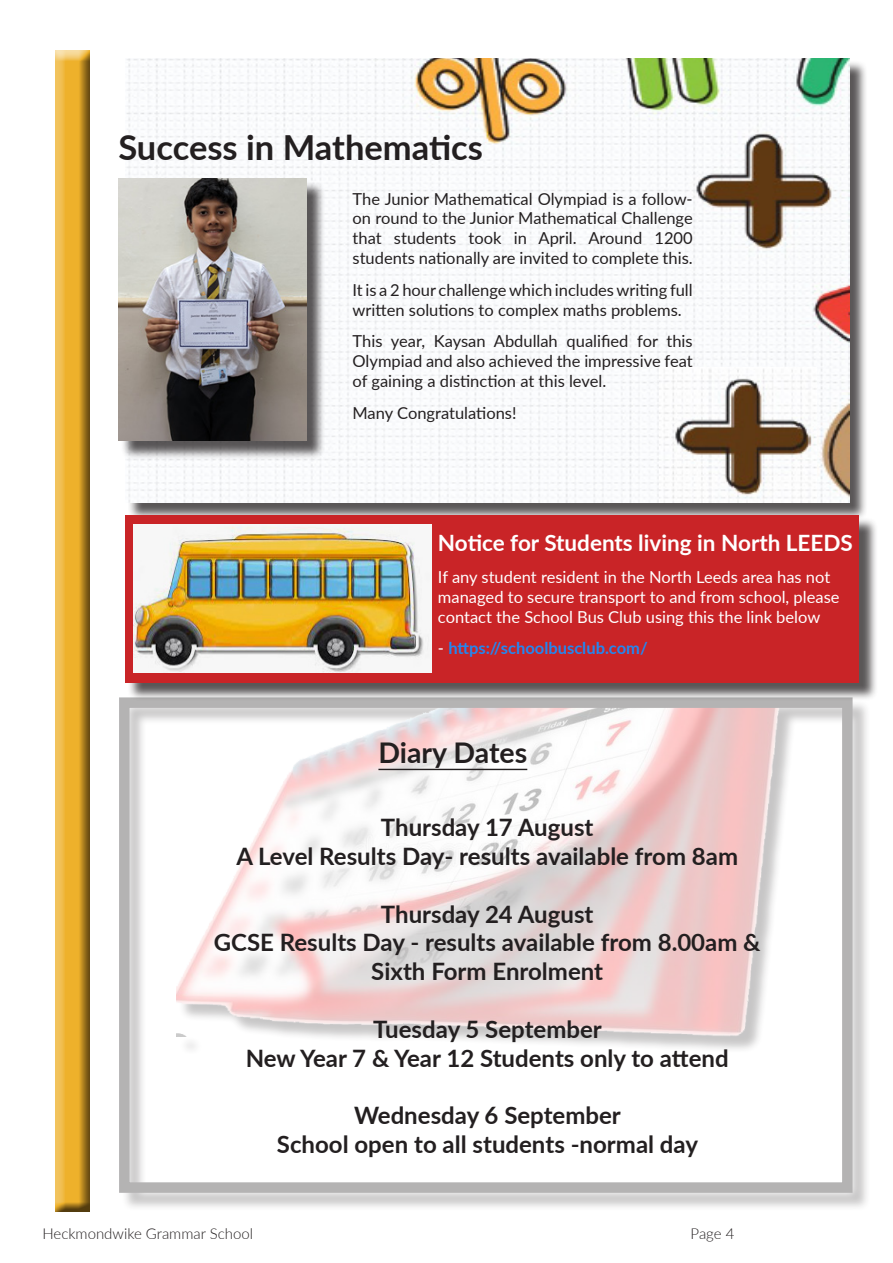
<style>
.page{position:relative;width:893px;height:1263px;background:#fff}
.page>*{position:absolute;margin:0;border:0;box-sizing:border-box;transform-origin:0 0}
.t1{font:700 34.5px "Lato";color:#231f20}
.t2{font:700 28.5px "Lato";color:#231f20}
.t3{font:700 24px "Lato";color:#231f20}
.t4{font:700 22.5px "Lato";color:#fff}
.t5{font:16.5px/19.8px "Lato";color:#231f20;text-align:justify}
.t6{font:16.5px/19.8px "Lato";color:#fff}
.t7{font:700 16.5px "Lato";color:#2387f0}
.t8{font:300 15px "Lato";color:#231f20}
.s1{font-weight:400;color:#fff}
</style>
<div class="page">
<div style="left:49px;top:51px;width:41px;height:1162px;background:#231f20;opacity:.75"></div>
<div style="left:128px;top:60px;width:739px;height:461px;background:#231f20;opacity:.75"></div>
<img style="left:125px;top:58px;width:724px;height:444px">
<div style="left:121px;top:181px;width:205px;height:278px;background:#231f20;opacity:.75"></div>
<img style="left:119px;top:179px;width:188px;height:262px">
<div style="left:121px;top:700px;width:750px;height:511px;background:#231f20;opacity:.75"></div>
<img style="left:176px;top:708px;width:612px;height:329px">
<hr style="left:378px;top:769px;width:149px;height:1px;background:#231f20">
<img style="left:659px;top:367px;width:158px;height:135px">
<div style="left:128px;top:517px;width:750px;height:184px;background:#231f20;opacity:.75"></div>
<div style="left:125px;top:514px;width:734px;height:168px;background:#c92427"></div>
<img style="left:134px;top:524px;width:298px;height:149px">
<p class="t1" style="left:118px;top:122px;width:366px">Success in Mathematics</p>
<p class="t5" style="left:353px;top:188px;width:342px">The Junior Mathematical Olympiad is a follow&shy;on round to the Junior Mathematical Challenge that students took in April. Around 1200 students nationally are invited to complete this.</p>
<p class="t5" style="left:353px;top:279px;width:342px">It is a 2 hour challenge which includes writing full written solutions to complex maths problems.</p>
<p class="t5" style="left:353px;top:331px;width:342px">This year, Kaysan Abdullah qualified for this Olympiad and also achieved the impressive feat of gaining a distinction at this level.</p>
<p class="t5" style="left:353px;top:402px;width:165px">Many Congratulations!</p>
<p class="t4" style="left:438px;top:526px;width:416px">Notice for Students living in North LEEDS</p>
<p class="t6" style="left:438px;top:566px;width:403px">If any student resident in the North Leeds area has not managed to secure transport to and from school, please contact the School Bus Club using this the link below</p>
<p class="t7" style="left:438px;top:636px;width:211px"><span class="s1">-</span> https://schoolbusclub.com/</p>
<p class="t2" style="left:378px;top:731px;width:150px">Diary Dates</p>
<p class="t3" style="left:381px;top:810px;width:214px">Thursday 17 August</p>
<p class="t3" style="left:236px;top:838px;width:503px">A Level Results Day- results available from 8am</p>
<p class="t3" style="left:381px;top:896px;width:214px">Thursday 24 August</p>
<p class="t3" style="left:214px;top:925px;width:548px">GCSE Results Day - results available from 8.00am &amp;</p>
<p class="t3" style="left:371px;top:954px;width:233px">Sixth Form Enrolment</p>
<p class="t3" style="left:373px;top:1011px;width:230px">Tuesday 5 September</p>
<p class="t3" style="left:246px;top:1040px;width:484px">New Year 7 &amp; Year 12 Students only to attend</p>
<p class="t3" style="left:354px;top:1098px;width:268px">Wednesday 6 September</p>
<p class="t3" style="left:277px;top:1126px;width:423px">School open to all students -normal day</p>
<p class="t8" style="left:43px;top:1223px;width:212px">Heckmondwike Grammar School</p>
<p class="t8" style="left:691px;top:1223px;width:45px">Page 4</p>
</div>
